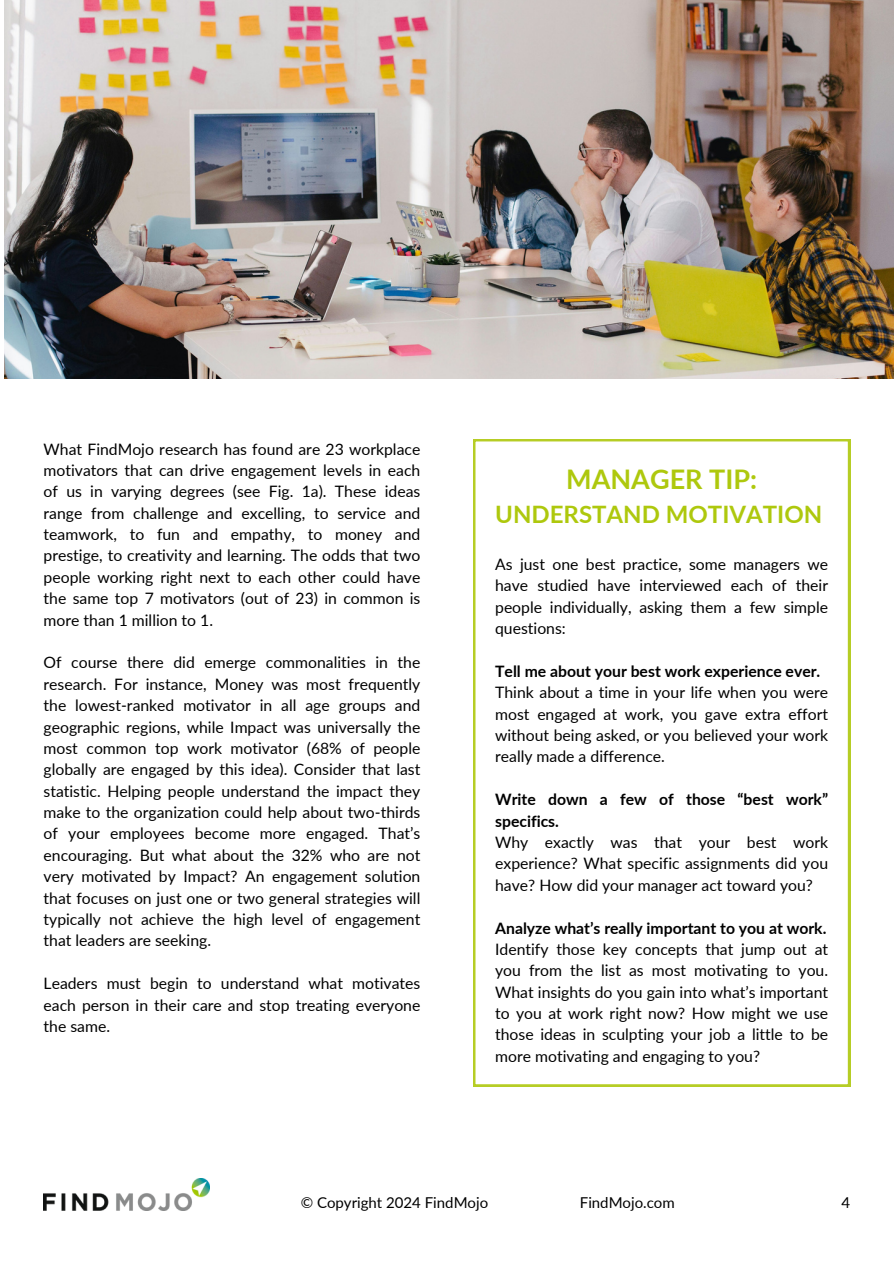
<style>
.page{position:relative;width:894px;height:1264px;background:#fff}
.page>*{position:absolute;margin:0;border:0;box-sizing:border-box;transform-origin:0 0}
.t1{font:700 27px "Lato";color:#aec80d}
.t2{font:700 24px "Lato";color:#aec80d}
.t3{font:15.75px/21.3px "Lato";color:#000;text-align:justify}
.t4{font:700 15.75px/21.3px "Lato";color:#000}
.t5{font:15px "Lato";color:#000}
</style>
<div class="page">
<svg style="left:473px;top:439px;width:376px;height:647px"></svg>
<img style="left:44px;top:1178px;width:165px;height:32px">
<img style="left:5px;top:0;width:888px;height:378px">
<p class="t3" style="left:44px;top:438px;width:378px">What FindMojo research has found are 23 workplace motivators that can drive engagement levels in each of us in varying degrees (see Fig. 1a). These ideas range from challenge and excelling, to service and teamwork, to fun and empathy, to money and prestige, to creativity and learning. The odds that two people working right next to each other could have the same top 7 motivators (out of 23) in common is more than 1 million to 1.</p>
<p class="t3" style="left:44px;top:651px;width:378px">Of course there did emerge commonalities in the research. For instance, Money was most frequently the lowest-ranked motivator in all age groups and geographic regions, while Impact was universally the most common top work motivator (68% of people globally are engaged by this idea). Consider that last statistic. Helping people understand the impact they make to the organization could help about two-thirds of your employees become more engaged. That’s encouraging. But what about the 32% who are not very motivated by Impact? An engagement solution that focuses on just one or two general strategies will typically not achieve the high level of engagement that leaders are seeking.</p>
<h1 class="t3" style="left:44px;top:972px;width:378px">Leaders must begin to understand what motivates each person in their care and stop treating everyone the same.</h1>
<p class="t1" style="left:566px;top:462px;width:192px">MANAGER TIP:</p>
<p class="t2" style="left:495px;top:499px;width:328px">UNDERSTAND MOTIVATION</p>
<p class="t3" style="left:495px;top:553px;width:334px">As just one best practice, some managers we have studied have interviewed each of their people individually, asking them a few simple questions:</p>
<p class="t4" style="left:495px;top:660px;width:326px">Tell me about your best work experience ever.</p>
<p class="t3" style="left:495px;top:681px;width:334px">Think about a time in your life when you were most engaged at work, you gave extra effort without being asked, or you believed your work really made a difference.</p>
<p class="t4" style="left:495px;top:788px;width:334px">Write down a few of those “best work” specifics.</p>
<p class="t3" style="left:495px;top:831px;width:334px">Why exactly was that your best work experience? What specific assignments did you have? How did your manager act toward you?</p>
<p class="t4" style="left:495px;top:916px;width:333px">Analyze what’s really important to you at work.</p>
<p class="t3" style="left:495px;top:938px;width:334px">Identify those key concepts that jump out at you from the list as most motivating to you.<br>What insights do you gain into what’s important to you at work right now? How might we use those ideas in sculpting your job a little to be more motivating and engaging to you?</p>
<p class="t5" style="left:300px;top:1192px;width:189px">© Copyright 2024 FindMojo</p>
<p class="t5" style="left:579px;top:1192px;width:96px">FindMojo.com</p>
<p class="t5" style="left:841px;top:1192px;width:10px">4</p>
</div>
